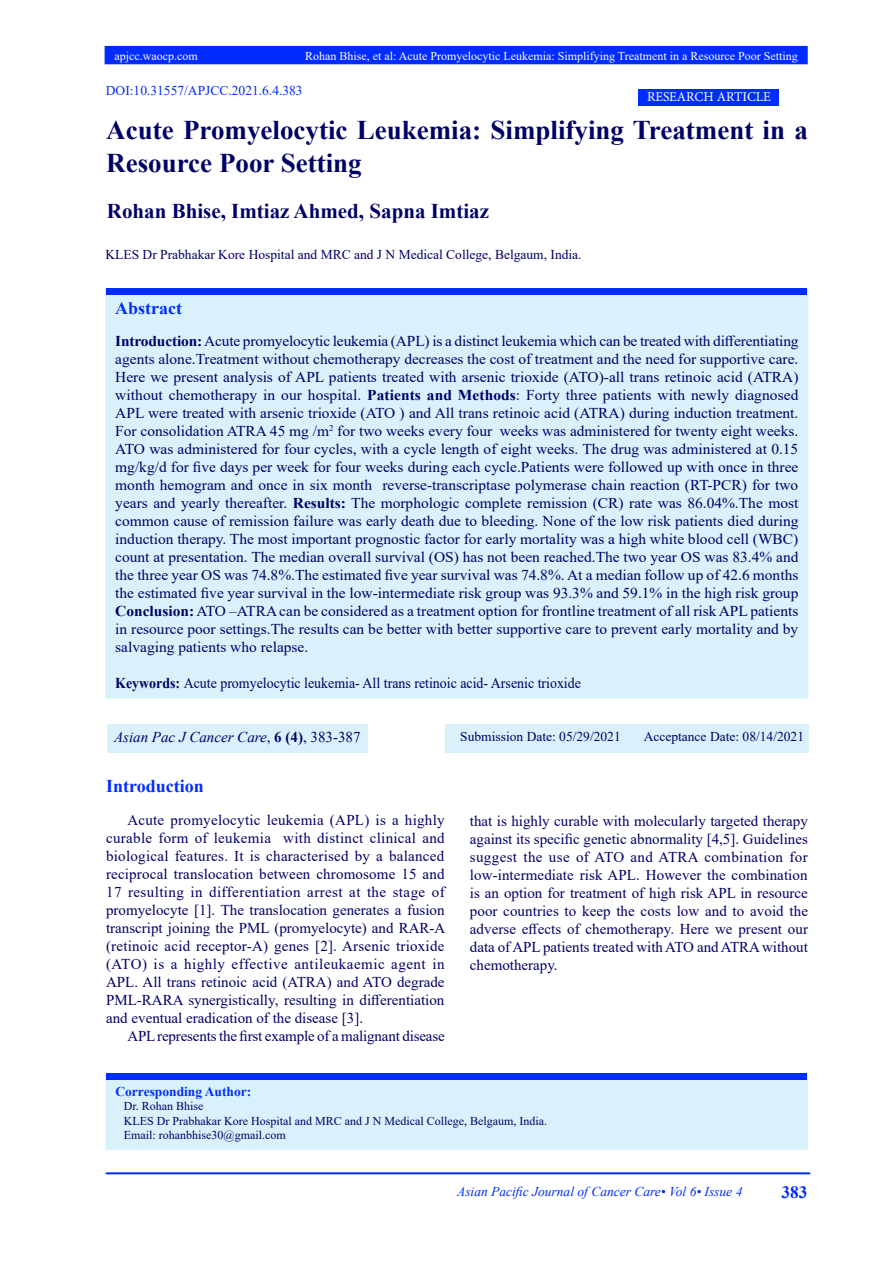
<style>
.page{position:relative;width:893px;height:1263px;background:#fff}
.page>*{position:absolute;margin:0;border:0;box-sizing:border-box;transform-origin:0 0}
.Body_Text_2{font:700 27px/32.4px "Times New Roman";color:#006}
.t1{font:700 21px "Times New Roman";color:#006}
.t2{font:700 18px "Times New Roman";color:#002cff}
.heading_6{font:700 17.55px "Times New Roman";color:#002cff}
.t3{font:700 17.25px "Times New Roman";color:#002cff}
.t4{font:15px/18px "Times New Roman";color:#006;text-align:justify}
.t5{font:15px "Times New Roman";color:#006;scale:.93 1}
.t6{font:italic 15px "Times New Roman";color:#006}
.t7{font:13.5px "Times New Roman";color:#006}
.t8{font:italic 13.5px "Times New Roman";color:#002cff}
.t9{font:13.5px "Times New Roman";color:#002cff}
.t10{font:700 13.5px "Times New Roman";color:#002cff}
.t11{font:13.5px "Minion Pro";color:#fff}
.t12{font:12px "Times New Roman";color:#006}
.t13{font:12px "Times New Roman";color:#fff}
.s1{font-weight:700}
.s2{font-style:normal}
.s3{font-weight:700;font-style:normal}
</style>
<div class="page">
<div style="left:105px;top:47px;width:702px;height:17px;background:#002cff"></div>
<div style="left:105px;top:46px;width:703px;height:18px;border:2px solid #002cff"></div>
<div style="left:106px;top:290px;width:702px;height:408px;background:#d9f1fb"></div>
<div style="left:106px;top:288px;width:701px;height:6px;background:#002cff"></div>
<div style="left:106px;top:1076px;width:701px;height:73px;background:#d9f1fb"></div>
<div style="left:105px;top:1075px;width:703px;height:75px;border:2px solid #d9f1fb"></div>
<hr style="left:106px;top:1173px;width:704px;height:1px;background:#002cff">
<div style="left:639px;top:89px;width:140px;height:17px;background:#002cff"></div>
<div style="left:106px;top:1073px;width:701px;height:7px;background:#002cff"></div>
<div style="left:107px;top:724px;width:260px;height:29px;background:#d9f1fb"></div>
<div style="left:445px;top:724px;width:363px;height:29px;background:#d9f1fb"></div>
<p class="t13" style="left:115px;top:47px;width:85px">apjcc.waocp.com</p>
<p class="t13" style="left:305px;top:47px;width:494px">Rohan Bhise, et al: Acute Promyelocytic Leukemia: Simplifying Treatment in a Resource Poor Setting</p>
<p class="t9" style="left:106px;top:81px;width:198px">DOI:10.31557/APJCC.2021.6.4.383</p>
<p class="Body_Text_2" style="left:106px;top:113px;width:703px">Acute Promyelocytic Leukemia: Simplifying Treatment in a<br>Resource Poor Setting</p>
<p class="t1" style="left:107px;top:196px;width:384px">Rohan Bhise, Imtiaz Ahmed, Sapna Imtiaz</p>
<p class="t11" style="left:647px;top:88px;width:125px">RESEARCH ARTICLE</p>
<p class="t7" style="left:105px;top:245px;width:478px">KLES Dr Prabhakar Kore Hospital and MRC and J N Medical College, Belgaum, India.</p>
<p class="heading_6" style="left:115px;top:295px;width:68px">Abstract</p>
<p class="t4" style="left:115px;top:331px;width:685px"><span class="s1">Introduction:</span> Acute promyelocytic leukemia (APL) is a distinct leukemia which can be treated with differentiating agents alone.Treatment without chemotherapy decreases the cost of treatment and the need for supportive care.<br>Here we present analysis of APL patients treated with arsenic trioxide (ATO)-all trans retinoic acid (ATRA) without chemotherapy in our hospital. <span class="s1">Patients and Methods</span>: Forty three patients with newly diagnosed APL were treated with arsenic trioxide (ATO ) and All trans retinoic acid (ATRA) during induction treatment.<br>For consolidation ATRA 45 mg /m<sup>2</sup> for two weeks every four weeks was administered for twenty eight weeks.<br>ATO was administered for four cycles, with a cycle length of eight weeks. The drug was administered at 0.15 mg/kg/d for five days per week for four weeks during each cycle.Patients were followed up with once in three month hemogram and once in six month reverse-transcriptase polymerase chain reaction (RT-PCR) for two years and yearly thereafter. <span class="s1">Results:</span> The morphologic complete remission (CR) rate was 86.04%.The most common cause of remission failure was early death due to bleeding. None of the low risk patients died during induction therapy. The most important prognostic factor for early mortality was a high white blood cell (WBC) count at presentation. The median overall survival (OS) has not been reached.The two year OS was 83.4% and the three year OS was 74.8%.The estimated five year survival was 74.8%. At a median follow up of 42.6 months the estimated five year survival in the low-intermediate risk group was 93.3% and 59.1% in the high risk group</p>
<p class="t4" style="left:115px;top:601px;width:685px"><span class="s1">Conclusion:</span> ATO –ATRA can be considered as a treatment option for frontline treatment of all risk APL patients in resource poor settings.The results can be better with better supportive care to prevent early mortality and by salvaging patients who relapse.</p>
<p class="t5" style="left:115px;top:672px;width:502px"><span class="s1">Keywords:</span> Acute promyelocytic leukemia- All trans retinoic acid- Arsenic trioxide</p>
<p class="t6" style="left:114px;top:727px;width:248px">Asian Pac J Cancer Care<span class="s2">,</span> <span class="s3">6 (4)</span><span class="s2">, 383-387</span></p>
<p class="t7" style="left:460px;top:726px;width:162px">Submission Date: 05/29/2021</p>
<p class="t7" style="left:644px;top:726px;width:162px">Acceptance Date: 08/14/2021</p>
<p class="t2" style="left:106px;top:773px;width:99px">Introduction</p>
<p class="t4" style="left:106px;top:810px;width:341px;text-indent:21px">Acute promyelocytic leukemia (APL) is a highly curable form of leukemia with distinct clinical and biological features. It is characterised by a balanced reciprocal translocation between chromosome 15 and 17 resulting in differentiation arrest at the stage of promyelocyte [1]. The translocation generates a fusion transcript joining the PML (promyelocyte) and RAR-A (retinoic acid receptor-A) genes [2]. Arsenic trioxide (ATO) is a highly effective antileukaemic agent in APL. All trans retinoic acid (ATRA) and ATO degrade PML-RARA synergistically, resulting in differentiation and eventual eradication of the disease [3].</p>
<p class="t4" style="left:127px;top:1026px;width:319px">APL represents the first example of a malignant disease</p>
<p class="t4" style="left:470px;top:811px;width:340px">that is highly curable with molecularly targeted therapy against its specific genetic abnormality [4,5]. Guidelines suggest the use of ATO and ATRA combination for low-intermediate risk APL. However the combination is an option for treatment of high risk APL in resource poor countries to keep the costs low and to avoid the adverse effects of chemotherapy. Here we present our data of APL patients treated with ATO and ATRA without chemotherapy.</p>
<p class="t10" style="left:115px;top:1081px;width:137px">Corresponding Author:</p>
<p class="t12" style="left:124px;top:1097px;width:81px">Dr. Rohan Bhise</p>
<p class="t12" style="left:124px;top:1112px;width:425px">KLES Dr Prabhakar Kore Hospital and MRC and J N Medical College, Belgaum, India.</p>
<p class="t12" style="left:124px;top:1126px;width:163px">Email: rohanbhise30@gmail.com</p>
<p class="t8" style="left:457px;top:1182px;width:287px">Asian Pacific Journal of Cancer Care• Vol 6• Issue 4</p>
<p class="t3" style="left:782px;top:1180px;width:27px">383</p>
</div>
